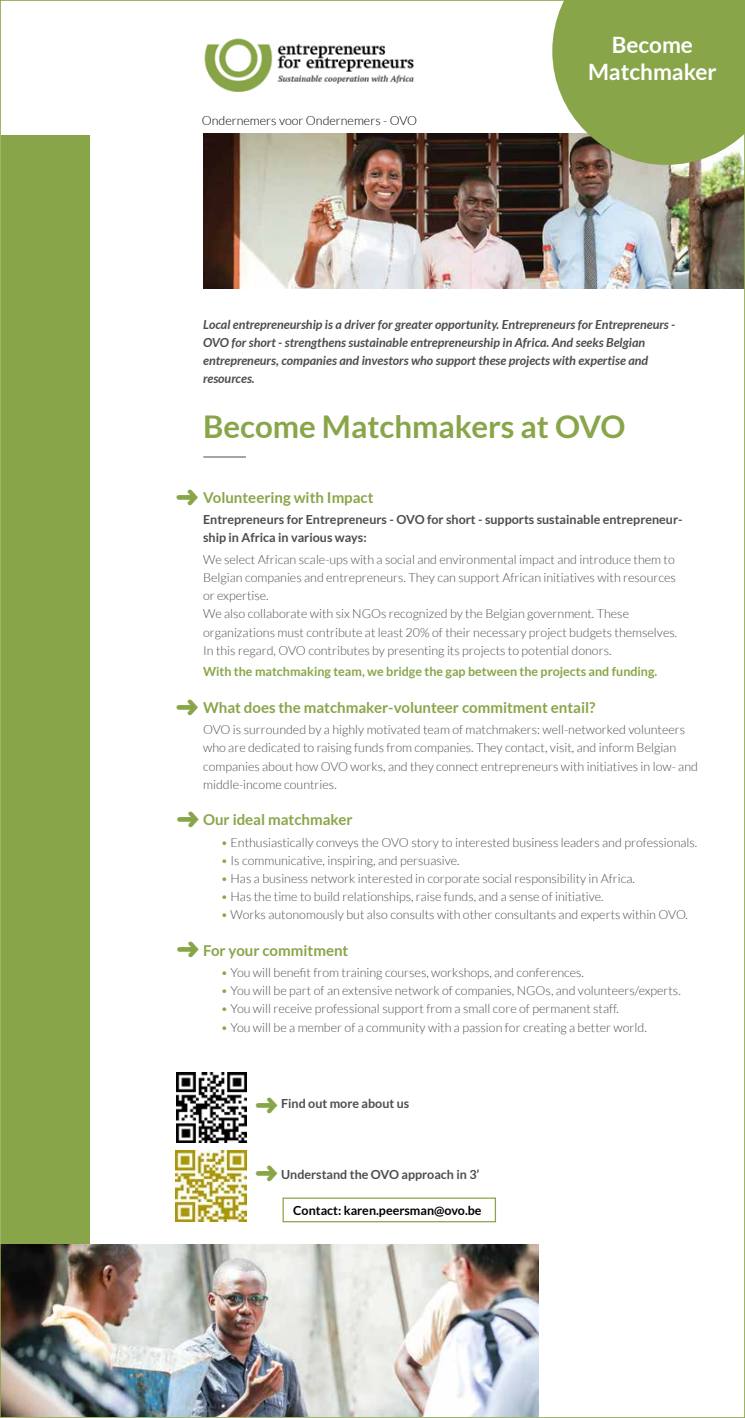
<style>
.page{position:relative;width:745px;height:1418px;background:#fff}
.page>*{position:absolute;margin:0;border:0;box-sizing:border-box;transform-origin:0 0}
.t1{font:700 31.25px "Lato";color:#89a549}
.t2{font:700 22.5px/27.5px "Lato";color:#fff;text-align:center}
.t3{font:700 15px "Lato";color:#89a549}
.t4{font:300 12.5px/18.1px "Lato";color:#4d4d4f}
.t5{font:italic 700 12.5px/18.1px "Lato";color:#4d4d4f}
.t6{font:700 12.5px/18.1px "Lato";color:#4d4d4f}
.t7{font:700 12.5px "Lato";color:#89a549}
.t8{font:300 12.5px "Lato";color:#000}
.t9{font:700 12.5px "Lato";color:#000}
.s1{color:#89a549}
</style>
<div class="page">
<div style="left:282px;top:1197px;width:213px;height:25px;border:1px solid #89a549"></div>
<div style="left:1px;top:135px;width:89px;height:1154px;background:#89a549"></div>
<img style="left:203px;top:133px;width:539px;height:155px">
<svg style="left:552px;top:2px;width:190px;height:163px;background:#8da552"></svg>
<hr style="left:203px;top:456px;width:43px;height:1px;background:#4d4d4f">
<img style="left:2px;top:1244px;width:536px;height:171px">
<img style="left:176px;top:1150px;width:70px;height:71px">
<img style="left:176px;top:1072px;width:70px;height:70px">
<img style="left:204px;top:38px;width:210px;height:54px">
<p class="t8" style="left:202px;top:114px;width:217px">Ondernemers voor Ondernemers - OVO</p>
<h2 class="t2" style="left:587px;top:30px;width:130px">Become<br>Matchmaker</h2>
<p class="t5" style="left:203px;top:315px;width:473px">Local entrepreneurship is a driver for greater opportunity. Entrepreneurs for Entrepreneurs - OVO for short - strengthens sustainable entrepreneurship in Africa. And seeks Belgian entrepreneurs, companies and investors who support these projects with expertise and resources.</p>
<h1 class="t1" style="left:203px;top:408px;width:423px">Become Matchmakers at OVO</h1>
<p class="t3" style="left:203px;top:488px;width:172px">Volunteering with Impact</p>
<p class="t6" style="left:203px;top:510px;width:481px">Entrepreneurs for Entrepreneurs - OVO for short - supports sustainable entrepreneur&shy;ship in Africa in various ways:</p>
<p class="t4" style="left:203px;top:550px;width:475px">We select African scale-ups with a social and environmental impact and introduce them to Belgian companies and entrepreneurs. They can support African initiatives with resources or expertise.<br>We also collaborate with six NGOs recognized by the Belgian government. These organizations must contribute at least 20% of their necessary project budgets themselves.<br>In this regard, OVO contributes by presenting its projects to potential donors.</p>
<p class="t7" style="left:203px;top:664px;width:455px">With the matchmaking team, we bridge the gap between the projects and funding.</p>
<p class="t3" style="left:203px;top:698px;width:393px">What does the matchmaker-volunteer commitment entail?</p>
<p class="t4" style="left:203px;top:721px;width:496px">OVO is surrounded by a highly motivated team of matchmakers: well-networked volunteers who are dedicated to raising funds from companies. They contact, visit, and inform Belgian companies about how OVO works, and they connect entrepreneurs with initiatives in low- and middle-income countries.</p>
<p class="t3" style="left:203px;top:811px;width:151px">Our ideal matchmaker</p>
<p class="t4" style="left:221px;top:833px;width:477px"><span class="s1">•</span> Enthusiastically conveys the OVO story to interested business leaders and professionals.</p>
<p class="t4" style="left:221px;top:851px;width:240px"><span class="s1">•</span> Is communicative, inspiring, and persuasive.</p>
<p class="t4" style="left:221px;top:869px;width:415px"><span class="s1">•</span> Has a business network interested in corporate social responsibility in Africa.</p>
<p class="t4" style="left:221px;top:887px;width:384px"><span class="s1">•</span> Has the time to build relationships, raise funds, and a sense of initiative.</p>
<p class="t4" style="left:221px;top:905px;width:468px"><span class="s1">•</span> Works autonomously but also consults with other consultants and experts within OVO.</p>
<p class="t3" style="left:203px;top:941px;width:147px">For your commitment</p>
<p class="t4" style="left:221px;top:963px;width:364px"><span class="s1">•</span> You will benefit from training courses, workshops, and conferences.</p>
<p class="t4" style="left:221px;top:981px;width:461px"><span class="s1">•</span> You will be part of an extensive network of companies, NGOs, and volunteers/experts.</p>
<p class="t4" style="left:221px;top:999px;width:399px"><span class="s1">•</span> You will receive professional support from a small core of permanent staff.</p>
<p class="t4" style="left:221px;top:1018px;width:427px"><span class="s1">•</span> You will be a member of a community with a passion for creating a better world.</p>
<p class="t6" style="left:281px;top:1094px;width:129px">Find out more about us</p>
<p class="t6" style="left:281px;top:1165px;width:200px">Understand the OVO approach in 3’</p>
<p class="t9" style="left:293px;top:1203px;width:190px">Contact: karen.peersman@ovo.be</p>
</div>
